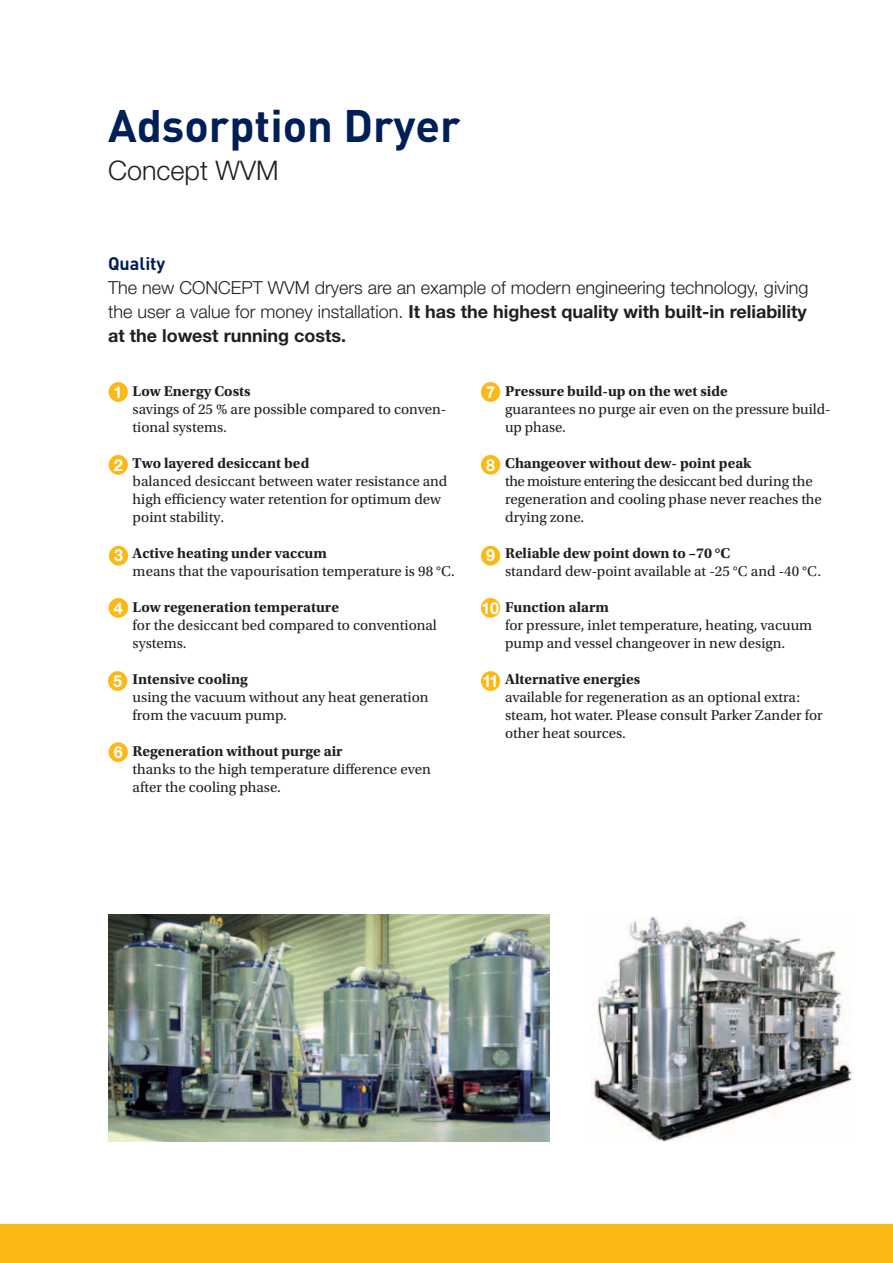
<style>
.page{position:relative;width:893px;height:1263px;background:#fff}
.page>*{position:absolute;margin:0;border:0;box-sizing:border-box;transform-origin:0 0}
.t1{font:700 45px "DINOT";color:#001f56}
.t2{font:300 27px "Helvetica Neue LT Std";color:#231f20}
.t3{font:300 18px/24px "Helvetica Neue LT Std";color:#231f20;text-align:justify}
.t4{font:700 18px "DINOT";color:#001f56}
.t5{font:700 16.5px "Helvetica Neue LT Std";color:#fff}
.t6{font:15px/18px "Utopia Std";color:#231f20}
.t7{font:700 15px "Utopia Std";color:#231f20}
.s1{font-weight:700}
.s2{font-family:"Helvetica Neue LT Std";font-size:16.5px;color:#fff}
</style>
<div class="page">
<div style="left:0;top:1224px;width:893px;height:39px;background:#fcb814"></div>
<div style="left:109px;top:382px;width:19px;height:20px;background:#fcb814;border-radius:50%"></div>
<div style="left:109px;top:455px;width:19px;height:20px;background:#fcb814;border-radius:50%"></div>
<div style="left:109px;top:546px;width:19px;height:20px;background:#fcb814;border-radius:50%"></div>
<div style="left:109px;top:598px;width:19px;height:20px;background:#fcb814;border-radius:50%"></div>
<div style="left:108px;top:671px;width:19px;height:20px;background:#fcb814;border-radius:50%"></div>
<div style="left:109px;top:742px;width:19px;height:20px;background:#fcb814;border-radius:50%"></div>
<div style="left:481px;top:382px;width:19px;height:20px;background:#fcb814;border-radius:50%"></div>
<div style="left:481px;top:455px;width:19px;height:20px;background:#fcb814;border-radius:50%"></div>
<div style="left:481px;top:546px;width:19px;height:20px;background:#fcb814;border-radius:50%"></div>
<div style="left:481px;top:598px;width:19px;height:20px;background:#fcb814;border-radius:50%"></div>
<div style="left:481px;top:671px;width:19px;height:20px;background:#fcb814;border-radius:50%"></div>
<img style="left:591px;top:916px;width:261px;height:226px">
<img style="left:108px;top:914px;width:441px;height:228px">
<h1 class="t1" style="left:108px;top:96px;width:354px">Adsorption Dryer</h1>
<h2 class="t2" style="left:108px;top:154px;width:172px">Concept WVM</h2>
<p class="t4" style="left:108px;top:251px;width:59px">Quality</p>
<p class="t3" style="left:108px;top:275px;width:702px">The new CONCEPT WVM dryers are an example of modern engineering technology, giving the user a value for money installation. <span class="s1">It has the highest quality with built-in reliability at the lowest running costs.</span></p>
<p class="t5" style="left:113px;top:382px;width:10px">1</p>
<p class="t5" style="left:114px;top:454px;width:10px">2</p>
<p class="t5" style="left:114px;top:545px;width:10px">3</p>
<p class="t5" style="left:114px;top:597px;width:10px">4</p>
<p class="t5" style="left:113px;top:671px;width:10px">5</p>
<p class="t5" style="left:114px;top:742px;width:10px">6</p>
<p class="t7" style="left:133px;top:382px;width:119px">Low Energy Costs</p>
<p class="t6" style="left:133px;top:400px;width:315px">savings of 25 % are possible compared to conven&shy;tional systems.</p>
<p class="t7" style="left:133px;top:454px;width:178px">Two layered desiccant bed</p>
<p class="t6" style="left:133px;top:472px;width:316px">balanced desiccant between water resistance and high efficiency water retention for optimum dew point stability.</p>
<p class="t7" style="left:133px;top:544px;width:196px">Active heating under vaccum</p>
<p class="t6" style="left:133px;top:562px;width:324px">means that the vapourisation temperature is 98 °C.</p>
<p class="t7" style="left:133px;top:598px;width:208px">Low regeneration temperature</p>
<p class="t6" style="left:133px;top:616px;width:306px">for the desiccant bed compared to conventional systems.</p>
<p class="t7" style="left:133px;top:670px;width:117px">Intensive cooling</p>
<p class="t6" style="left:133px;top:688px;width:297px">using the vacuum without any heat generation from the vacuum pump.</p>
<p class="t7" style="left:133px;top:742px;width:212px">Regeneration without purge air</p>
<p class="t6" style="left:133px;top:760px;width:300px">thanks to the high temperature difference even after the cooling phase.</p>
<p class="t5" style="left:486px;top:382px;width:10px">7</p>
<p class="t5" style="left:486px;top:454px;width:10px">8</p>
<p class="t5" style="left:486px;top:545px;width:10px">9</p>
<p class="t7" style="left:505px;top:382px;width:224px">Pressure build-up on the wet side</p>
<p class="t6" style="left:505px;top:400px;width:327px">guarantees no purge air even on the pressure build&shy;up phase.</p>
<p class="t7" style="left:505px;top:454px;width:248px">Changeover without dew- point peak</p>
<p class="t6" style="left:505px;top:472px;width:318px">the moisture entering the desiccant bed during the regeneration and cooling phase never reaches the drying zone.</p>
<p class="t7" style="left:505px;top:544px;width:227px">Reliable dew point down to –70 °C</p>
<p class="t6" style="left:505px;top:562px;width:317px">standard dew-point available at -25 °C and -40 °C.</p>
<p class="t7" style="left:481px;top:598px;width:129px"><span class="s2">10</span> Function alarm</p>
<p class="t5" style="left:483px;top:671px;width:18px">11</p>
<p class="t6" style="left:505px;top:616px;width:309px">for pressure, inlet temperature, heating, vacuum pump and vessel changeover in new design.</p>
<p class="t7" style="left:505px;top:670px;width:137px">Alternative energies</p>
<p class="t6" style="left:505px;top:688px;width:319px">available for regeneration as an optional extra: steam, hot water. Please consult Parker Zander for other heat sources.</p>
</div>
